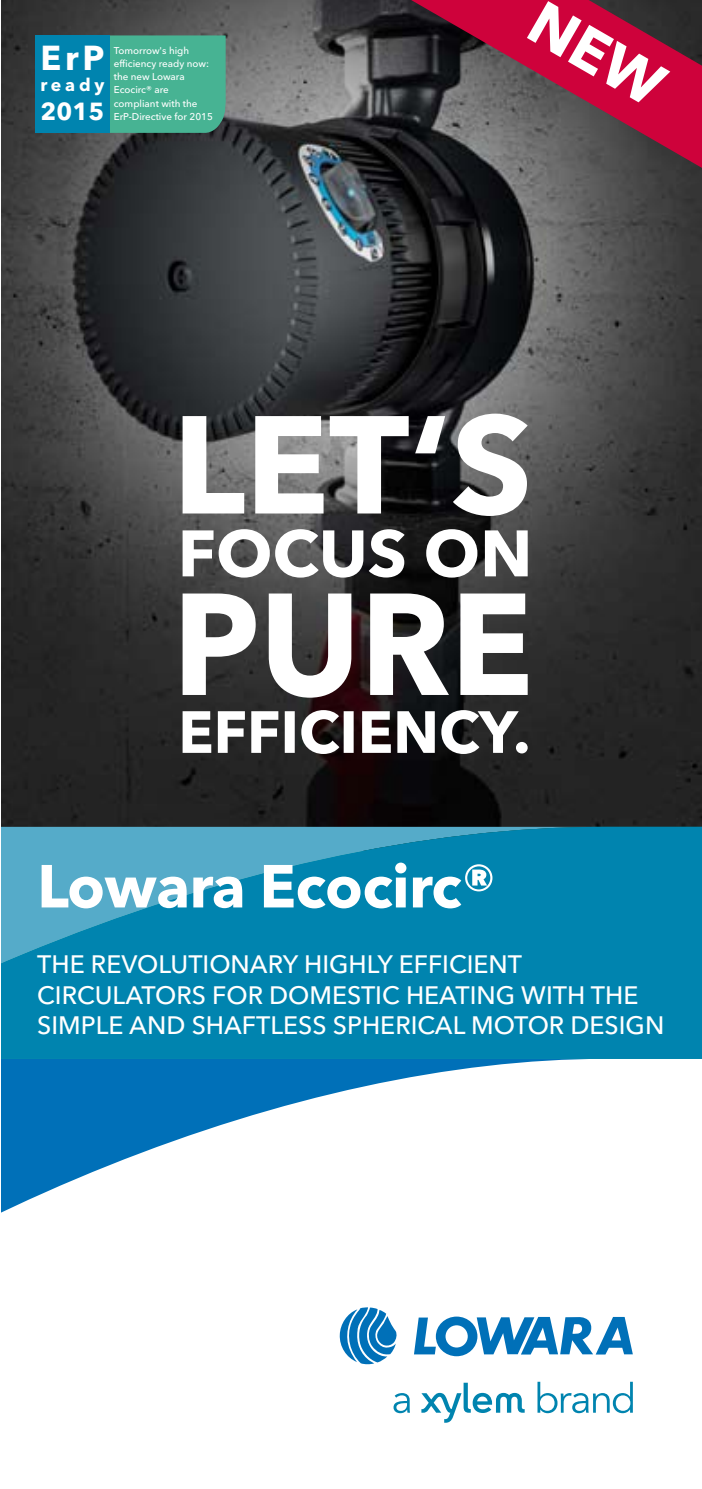
<style>
.page{position:relative;width:702px;height:1489px;background:#fff}
.page>*{position:absolute;margin:0;border:0;box-sizing:border-box;transform-origin:0 0}
.t1{font:700 60px "Avenir Next LT Pro";letter-spacing:-.01em;color:#fff}
.t2{font:700 34.25px "Avenir Next LT Pro";color:#fff}
.t3{font:500 25px/30px "Avenir Next LT Pro";color:#fff}
.t4{font:700 24.5px "Avenir Next LT Pro";color:#fff}
.t5{font:700 17.75px "Avenir Next LT Pro";letter-spacing:.21em;color:#fff}
.t6{font:500 9.75px/13.2px "Avenir Next LT Pro";color:#fff}
</style>
<div class="page">
<img style="left:2px;top:0;width:700px;height:826px">
<svg style="left:2px;top:1058px;width:603px;height:154px"></svg>
<svg style="left:2px;top:826px;width:700px;height:232px;fill:#0084af"></svg>
<svg style="left:340px;top:1307px;width:57px;height:57px"></svg>
<svg style="left:414px;top:1316px;width:218px;height:40px"></svg>
<svg style="left:393px;top:1393px;width:17px;height:19px"></svg>
<svg style="left:537px;top:1381px;width:95px;height:31px"></svg>
<svg style="left:421px;top:1382px;width:103px;height:40px"></svg>
<svg style="left:113px;top:0;width:589px;height:169px"></svg>
<svg style="left:182px;top:413px;width:345px;height:103px"></svg>
<svg style="left:182px;top:529px;width:345px;height:48px"></svg>
<svg style="left:182px;top:593px;width:345px;height:104px"></svg>
<svg style="left:182px;top:710px;width:345px;height:44px"></svg>
<div style="left:110px;top:35px;width:116px;height:98px;background:#47b393"></div>
<div style="left:35px;top:35px;width:75px;height:98px;background:#0084af"></div>
<svg style="left:527px;top:1px;width:143px;height:107px"></svg>
<h2 class="t2" style="left:40px;top:37px;width:65px">ErP</h2>
<p class="t5" style="left:40px;top:74px;width:65px">ready</p>
<p class="t4" style="left:40px;top:97px;width:65px">2015</p>
<p class="t6" style="left:114px;top:44px;width:101px">Tomorrow's high efficiency ready now: the new Lowara<br>Ecocirc® are compliant with the<br>ErP-Directive for 2015</p>
<h1 class="t1" style="left:37px;top:849px;width:461px">Lowara Ecocirc®</h1>
<p class="t3" style="left:37px;top:949px;width:628px">THE REVOLUTIONARY HIGHLY EFFICIENT<br>CIRCULATORS FOR DOMESTIC HEATING WITH THE<br>SIMPLE AND SHAFTLESS SPHERICAL MOTOR DESIGN</p>
</div>
